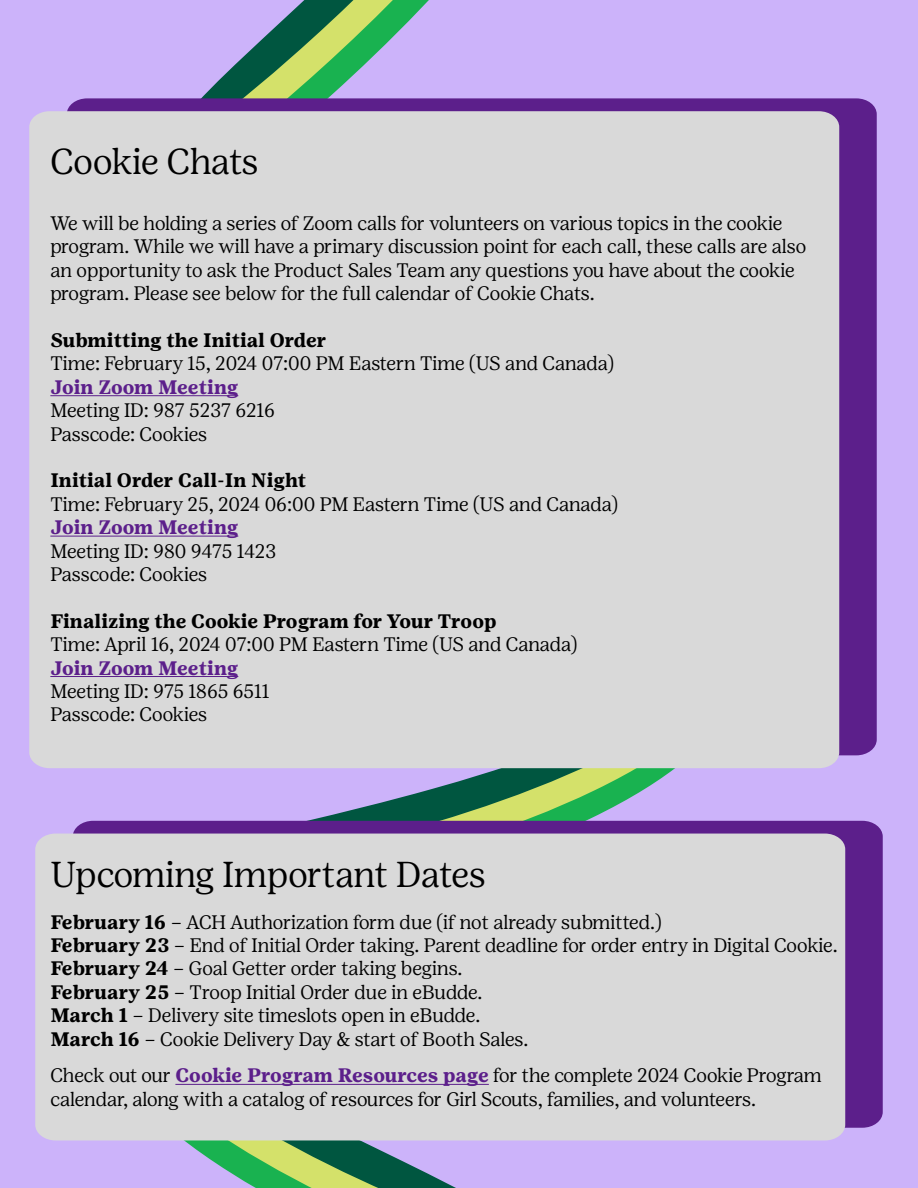
<style>
.page{position:relative;width:918px;height:1188px;background:#ccb3fa}
.page>*{position:absolute;margin:0;border:0;box-sizing:border-box;transform-origin:0 0}
.t1{font:300 36px "Girl Scout Display";color:#000}
.t2{font:300 19.5px/23.4px "Girl Scout Display";color:#000}
.t3{font:700 19.5px "Girl Scout Text";color:#000}
.t4{font:700 19.5px "Girl Scout Text";color:#5c1f8b}
.s1{font-family:"Girl Scout Text";font-weight:700}
.s2{font-family:"Girl Scout Text";font-weight:700;color:#5c1f8b}
</style>
<div class="page">
<svg style="left:111px;top:768px;width:654px;height:53px;background:#9da8bf"></svg>
<svg style="left:73px;top:1140px;width:525px;height:48px;background:#9daabd"></svg>
<svg style="left:142px;top:0;width:474px;height:98px;background:#a9adcc"></svg>
<div style="left:67px;top:98px;width:810px;height:657px;background:#5c1f8b"></div>
<div style="left:29px;top:111px;width:810px;height:657px;background:#d9d9d9"></div>
<hr style="left:50px;top:395px;width:188px;height:1px;background:#5c1f8b">
<hr style="left:50px;top:536px;width:188px;height:1px;background:#5c1f8b">
<hr style="left:50px;top:676px;width:188px;height:1px;background:#5c1f8b">
<svg style="left:73px;top:821px;width:810px;height:307px;background:#5f248d"></svg>
<div style="left:35px;top:834px;width:810px;height:306px;background:#d9d9d9"></div>
<hr style="left:175px;top:1084px;width:314px;height:1px;background:#5c1f8b">
<h1 class="t1" style="left:50px;top:140px;width:209px">Cookie Chats</h1>
<p class="t2" style="left:50px;top:211px;width:757px">We will be holding a series of Zoom calls for volunteers on various topics in the cookie program. While we will have a primary discussion point for each call, these calls are also an opportunity to ask the Product Sales Team any questions you have about the cookie program. Please see below for the full calendar of Cookie Chats.</p>
<p class="t3" style="left:50px;top:328px;width:278px">Submitting the Initial Order</p>
<p class="t2" style="left:50px;top:352px;width:565px">Time: February 15, 2024 07:00 PM Eastern Time (US and Canada)</p>
<p class="t4" style="left:50px;top:375px;width:189px">Join Zoom Meeting</p>
<p class="t2" style="left:50px;top:398px;width:226px">Meeting ID: 987 5237 6216<br>Passcode: Cookies</p>
<p class="t3" style="left:50px;top:469px;width:257px">Initial Order Call-In Night</p>
<p class="t2" style="left:50px;top:492px;width:569px">Time: February 25, 2024 06:00 PM Eastern Time (US and Canada)</p>
<p class="t4" style="left:50px;top:516px;width:189px">Join Zoom Meeting</p>
<p class="t2" style="left:50px;top:539px;width:227px">Meeting ID: 980 9475 1423<br>Passcode: Cookies</p>
<p class="t3" style="left:50px;top:609px;width:448px">Finalizing the Cookie Program for Your Troop</p>
<p class="t2" style="left:50px;top:632px;width:529px">Time: April 16, 2024 07:00 PM Eastern Time (US and Canada)</p>
<p class="t4" style="left:50px;top:656px;width:189px">Join Zoom Meeting</p>
<p class="t2" style="left:50px;top:679px;width:221px">Meeting ID: 975 1865 6511<br>Passcode: Cookies</p>
<h1 class="t1" style="left:50px;top:853px;width:437px">Upcoming Important Dates</h1>
<p class="t2" style="left:50px;top:910px;width:789px"><span class="s1">February 16</span> – ACH Authorization form due (if not already submitted.)<br><span class="s1">February 23</span> – End of Initial Order taking. Parent deadline for order entry in Digital Cookie.<br><span class="s1">February 24</span> – Goal Getter order taking begins.<br><span class="s1">February 25</span> – Troop Initial Order due in eBudde.<br><span class="s1">March 1</span> – Delivery site timeslots open in eBudde.<br><span class="s1">March 16</span> – Cookie Delivery Day &amp; start of Booth Sales.</p>
<p class="t2" style="left:50px;top:1064px;width:773px">Check out our <span class="s2">Cookie Program Resources page</span> for the complete 2024 Cookie Program calendar, along with a catalog of resources for Girl Scouts, families, and volunteers.</p>
</div>
